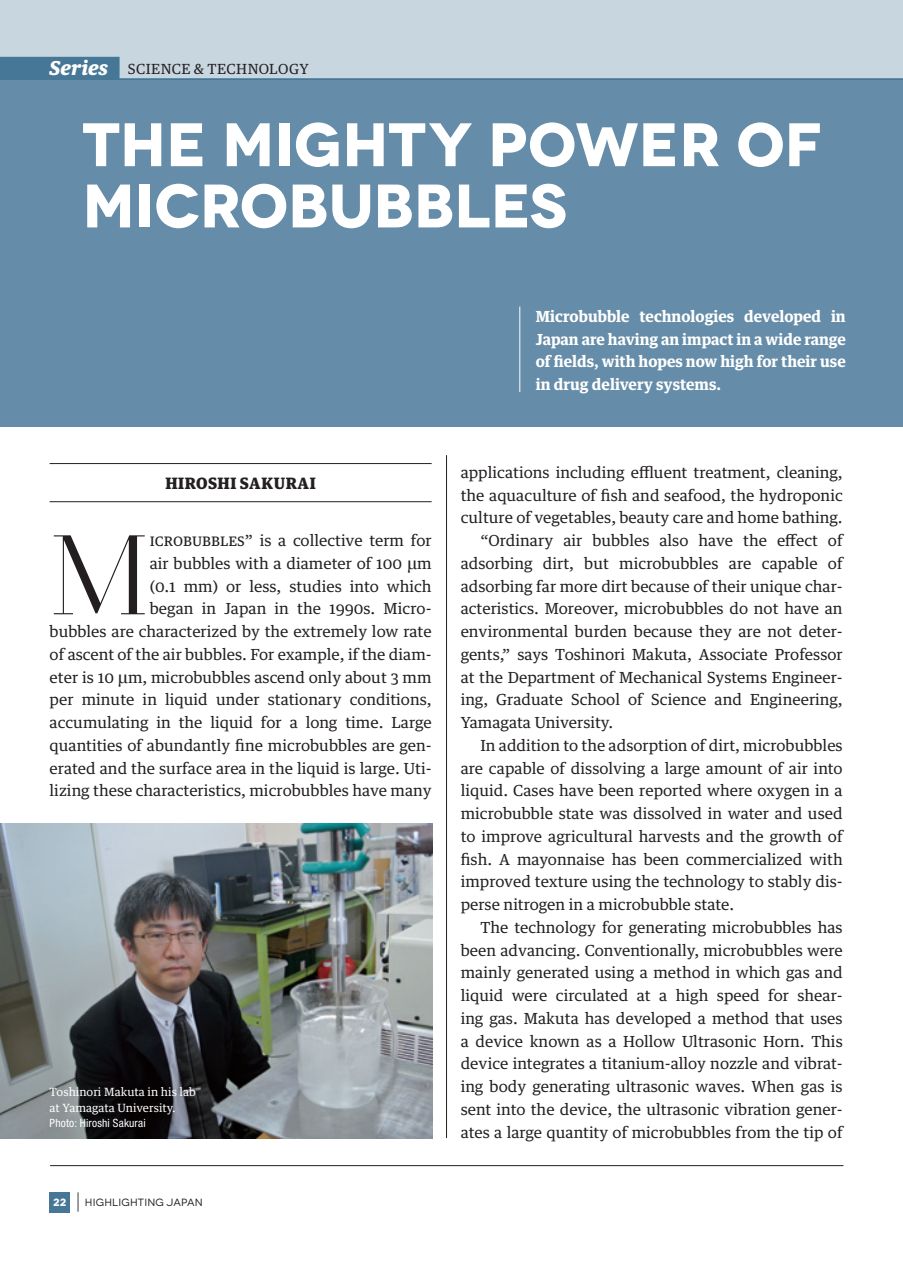
<style>
.page{position:relative;width:903px;height:1275px;background:#fff}
.page>*{position:absolute;margin:0;border:0;box-sizing:border-box;transform-origin:0 0}
.t1{font:300 112.88px "Prumo Display";color:#231f20}
.t2{font:700 61.25px/61.2px "Novecentowide";color:#fff}
.t3{font:300 22.75px "Novecentowide";color:#231f20}
.t4{font:900 15.75px "Guardian Text Egyp";letter-spacing:.035em;color:#231f20}
.t5{font:15.4px/22.8px "Guardian Text Egyp";color:#231f20;text-align:right}
.t6{font:700 15.4px/22.8px "Guardian Text Egyp";color:#fff;text-align:justify}
.t7{font:14px "Guardian Text Egyp";letter-spacing:.03em;color:#231f20}
.t8{font:11.38px/15.8px "Guardian Text Egyp";color:#fff}
.t9{font:condensed 11.38px "Helvetica Neue LT Pro";letter-spacing:.02em;color:#fff}
.t10{font:10.5px "Novecentowide";letter-spacing:.02em;color:#231f20}
.t11{font:700 10.5px "Novecentowide";color:#fff}
.s1{font-weight:900;font-style:italic;font-size:19.25px;color:#fff}
.s2{font-family:"Georgia";font-size:17.5px}
</style>
<div class="page">
<div style="left:0;top:0;width:903px;height:80px;background:#c7d6df"></div>
<div style="left:0;top:80px;width:903px;height:347px;background:#658ca8"></div>
<div style="left:50px;top:1192px;width:20px;height:20px;background:#467796"></div>
<svg style="left:0;top:57px;width:903px;height:23px"></svg>
<hr style="left:50px;top:1165px;width:793px;height:1px;background:#231f20">
<hr style="left:446px;top:455px;width:1px;height:683px;background:#231f20">
<img style="left:0;top:824px;width:432px;height:314px">
<hr style="left:50px;top:463px;width:382px;height:1px;background:#231f20">
<hr style="left:50px;top:501px;width:382px;height:1px;background:#231f20">
<hr style="left:519px;top:307px;width:1px;height:85px;background:#fff">
<p class="t7" style="left:50px;top:58px;width:261px"><span class="s1">Series</span> SCIENCE &amp; TECHNOLOGY</p>
<h2 class="t2" style="left:82px;top:115px;width:741px">THE MIGHTY POWER OF<br>MICROBUBBLES</h2>
<p class="t4" style="left:165px;top:470px;width:152px">HIROSHI SAKURAI</p>
<p class="t5" style="left:50px;top:528px;width:384px">icrobubbles” is a collective term for<br>air bubbles with a diameter of 100 <span class="s2">μ</span>m<br>(0.1 mm) or less, studies into which<br>began in Japan in the 1990s. Micro-<br>bubbles are characterized by the extremely low rate of ascent of the air bubbles. For example, if the diam&shy;eter is 10 <span class="s2">μ</span>m, microbubbles ascend only about 3 mm per minute in liquid under stationary conditions, accumulating in the liquid for a long time. Large quantities of abundantly fine microbubbles are gen&shy;erated and the surface area in the liquid is large. Uti&shy;lizing these characteristics, microbubbles have many</p>
<h1 class="t1" style="left:50px;top:509px;width:102px">M</h1>
<p class="t8" style="left:50px;top:1083px;width:148px">Toshinori Makuta in his lab at Yamagata University.</p>
<p class="t9" style="left:50px;top:1117px;width:98px">Photo: Hiroshi Sakurai</p>
<h3 class="t3" style="left:76px;top:1189px;width:7px">|</h3>
<p class="t11" style="left:53px;top:1196px;width:14px">22</p>
<p class="t10" style="left:85px;top:1196px;width:119px">HIGHLIGHTING JAPAN</p>
<p class="t6" style="left:536px;top:304px;width:311px">Microbubble technologies developed in Japan are having an impact in a wide range of fields, with hopes now high for their use in drug delivery systems.</p>
<p class="t5" style="left:461px;top:459px;width:383px">applications including effluent treatment, cleaning,</p>
<p class="t5" style="left:461px;top:482px;width:383px">the aquaculture of fish and seafood, the hydroponic</p>
<p class="t5" style="left:461px;top:505px;width:383px">culture of vegetables, beauty care and home bathing.</p>
<p class="t5" style="left:480px;top:528px;width:364px">“Ordinary air bubbles also have the effect of</p>
<p class="t5" style="left:461px;top:550px;width:383px">adsorbing dirt, but microbubbles are capable of</p>
<p class="t5" style="left:461px;top:573px;width:383px">adsorbing far more dirt because of their unique char-</p>
<p class="t5" style="left:461px;top:596px;width:383px">acteristics. Moreover, microbubbles do not have an</p>
<p class="t5" style="left:461px;top:619px;width:383px">environmental burden because they are not deter-</p>
<p class="t5" style="left:461px;top:641px;width:383px">gents,” says Toshinori Makuta, Associate Professor</p>
<p class="t5" style="left:461px;top:664px;width:383px">at the Department of Mechanical Systems Engineer-</p>
<p class="t5" style="left:461px;top:687px;width:383px">ing, Graduate School of Science and Engineering,</p>
<p class="t5" style="left:461px;top:710px;width:154px">Yamagata University.</p>
<p class="t5" style="left:480px;top:732px;width:364px">In addition to the adsorption of dirt, microbubbles</p>
<p class="t5" style="left:461px;top:755px;width:383px">are capable of dissolving a large amount of air into</p>
<p class="t5" style="left:461px;top:778px;width:383px">liquid. Cases have been reported where oxygen in a</p>
<p class="t5" style="left:461px;top:801px;width:383px">microbubble state was dissolved in water and used</p>
<p class="t5" style="left:461px;top:823px;width:383px">to improve agricultural harvests and the growth of</p>
<p class="t5" style="left:461px;top:846px;width:383px">fish. A mayonnaise has been commercialized with</p>
<p class="t5" style="left:461px;top:869px;width:384px">improved texture using the technology to stably dis-</p>
<p class="t5" style="left:461px;top:892px;width:275px">perse nitrogen in a microbubble state.</p>
<p class="t5" style="left:480px;top:914px;width:364px">The technology for generating microbubbles has</p>
<p class="t5" style="left:461px;top:937px;width:383px">been advancing. Conventionally, microbubbles were</p>
<p class="t5" style="left:461px;top:960px;width:384px">mainly generated using a method in which gas and</p>
<p class="t5" style="left:461px;top:983px;width:383px">liquid were circulated at a high speed for shear-</p>
<p class="t5" style="left:461px;top:1005px;width:383px">ing gas. Makuta has developed a method that uses</p>
<p class="t5" style="left:461px;top:1028px;width:384px">a device known as a Hollow Ultrasonic Horn. This</p>
<p class="t5" style="left:461px;top:1051px;width:383px">device integrates a titanium-alloy nozzle and vibrat-</p>
<p class="t5" style="left:461px;top:1074px;width:384px">ing body generating ultrasonic waves. When gas is</p>
<p class="t5" style="left:461px;top:1096px;width:383px">sent into the device, the ultrasonic vibration gener-</p>
<p class="t5" style="left:461px;top:1119px;width:383px">ates a large quantity of microbubbles from the tip of</p>
</div>
